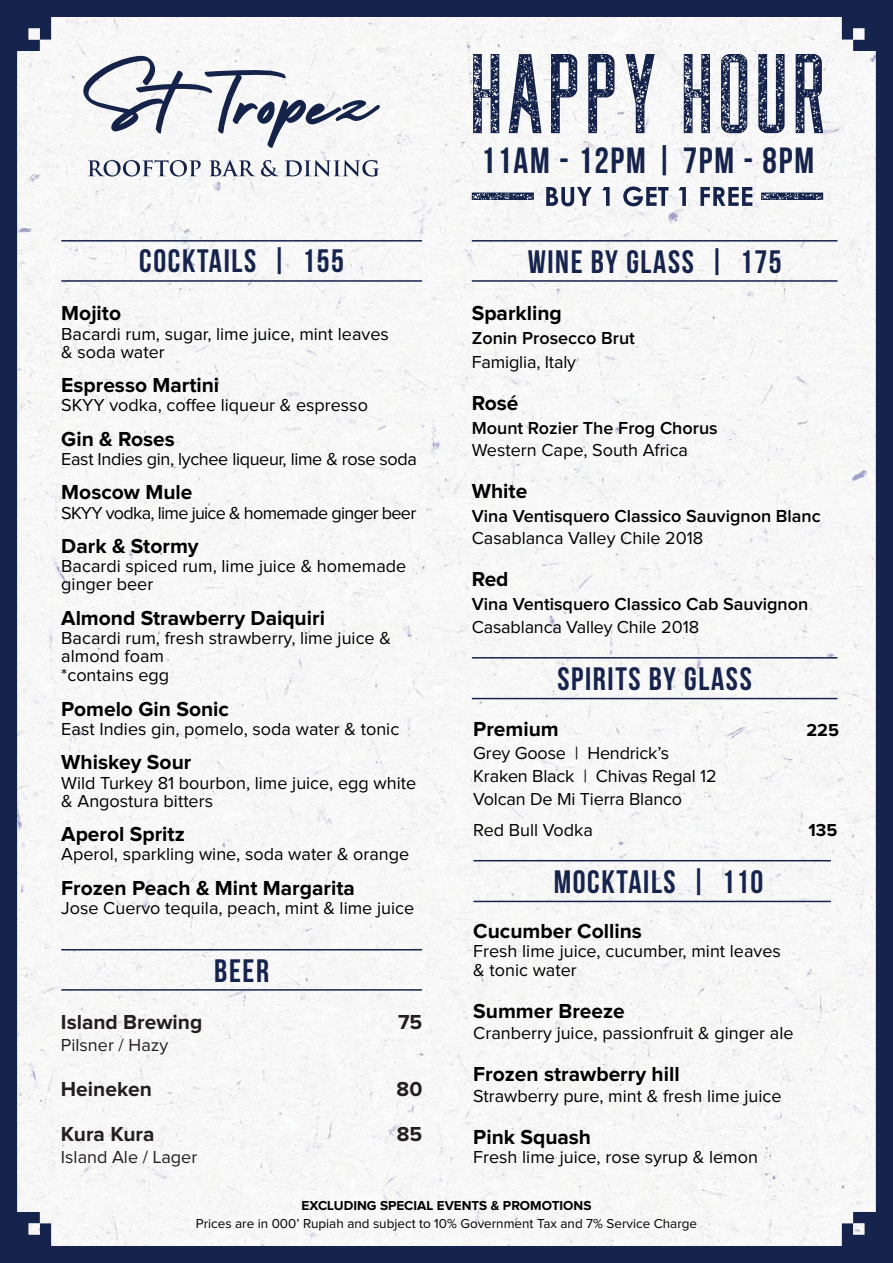
<style>
.page{position:relative;width:893px;height:1263px;background:#16234c}
.page>*{position:absolute;margin:0;border:0;box-sizing:border-box;transform-origin:0 0}
.t1{font:700 36.45px "Bebas Neue";letter-spacing:.05em;color:#15234b}
.t2{font:700 32.4px "Bebas Neue";letter-spacing:.05em;color:#16234c}
.t3{font:700 21px "Proxima Nova";color:#000}
.t4{font:700 21px "Proxima Nova";color:#231f20}
.t5{font:18px/18px "Proxima Nova";color:#000}
.t6{font:600 18px/22.5px "Proxima Nova";color:#000}
.t7{font:18px "Proxima Nova";letter-spacing:-.02em;color:#000}
.t8{font:18px "Proxima Nova";letter-spacing:-.04em;color:#000}
.t9{font:18px "Proxima Nova";color:#231f20}
.t10{font:700 18px "Proxima Nova";color:#000}
.t11{font:13.5px "Proxima Nova";color:#000}
.t12{font:700 13.5px "Proxima Nova";color:#000}
.s1{font-weight:400}
</style>
<div class="page">
<div style="left:17px;top:17px;width:859px;height:1229px;background:#f8f8f8"></div>
<hr style="left:473px;top:901px;width:358px;height:1px;background:#16234c">
<hr style="left:473px;top:860px;width:358px;height:1px;background:#16234c">
<hr style="left:472px;top:280px;width:365px;height:2px;background:#16234c">
<hr style="left:61px;top:280px;width:361px;height:2px;background:#16234c">
<hr style="left:472px;top:240px;width:365px;height:2px;background:#16234c">
<hr style="left:61px;top:240px;width:361px;height:2px;background:#16234c">
<hr style="left:472px;top:698px;width:365px;height:1px;background:#16234c">
<hr style="left:472px;top:657px;width:365px;height:1px;background:#16234c">
<hr style="left:61px;top:989px;width:361px;height:2px;background:#16234c">
<hr style="left:61px;top:949px;width:361px;height:1px;background:#16234c">
<svg style="left:82px;top:55px;width:298px;height:94px;background:#d1d4da"></svg>
<svg style="left:88px;top:160px;width:113px;height:17px"></svg>
<svg style="left:209px;top:160px;width:46px;height:16px"></svg>
<svg style="left:261px;top:160px;width:18px;height:17px"></svg>
<svg style="left:285px;top:160px;width:94px;height:17px"></svg>
<svg style="left:473px;top:54px;width:350px;height:79px"></svg>
<svg style="left:472px;top:193px;width:62px;height:7px"></svg>
<svg style="left:761px;top:193px;width:62px;height:7px"></svg>
<svg style="left:546px;top:186px;width:206px;height:20px"></svg>
<p class="t2" style="left:139px;top:243px;width:206px">COCKTAILS | 155</p>
<p class="t3" style="left:61px;top:304px;width:61px">Mojito</p>
<p class="t5" style="left:61px;top:325px;width:329px">Bacardi rum, sugar, lime juice, mint leaves &amp; soda water</p>
<p class="t3" style="left:61px;top:375px;width:159px">Espresso Martini</p>
<p class="t5" style="left:61px;top:397px;width:308px">SKYY vodka, coffee liqueur &amp; espresso</p>
<p class="t3" style="left:61px;top:429px;width:115px">Gin &amp; Roses</p>
<p class="t7" style="left:61px;top:451px;width:357px">East Indies gin, lychee liqueur, lime &amp; rose soda</p>
<p class="t3" style="left:61px;top:483px;width:133px">Moscow Mule</p>
<p class="t8" style="left:61px;top:504px;width:357px">SKYY vodka, lime juice &amp; homemade ginger beer</p>
<p class="t3" style="left:61px;top:536px;width:139px">Dark &amp; Stormy</p>
<p class="t5" style="left:61px;top:558px;width:347px">Bacardi spiced rum, lime juice &amp; homemade ginger beer</p>
<p class="t3" style="left:61px;top:608px;width:265px">Almond Strawberry Daiquiri</p>
<p class="t5" style="left:61px;top:630px;width:331px">Bacardi rum, fresh strawberry, lime juice &amp; almond foam</p>
<p class="t5" style="left:61px;top:667px;width:109px">*contains egg</p>
<p class="t3" style="left:61px;top:699px;width:169px">Pomelo Gin Sonic</p>
<p class="t5" style="left:61px;top:721px;width:339px">East Indies gin, pomelo, soda water &amp; tonic</p>
<p class="t3" style="left:61px;top:753px;width:132px">Whiskey Sour</p>
<p class="t5" style="left:61px;top:774px;width:356px">Wild Turkey 81 bourbon, lime juice, egg white &amp; Angostura bitters</p>
<p class="t3" style="left:61px;top:824px;width:125px">Aperol Spritz</p>
<p class="t5" style="left:61px;top:846px;width:350px">Aperol, sparkling wine, soda water &amp; orange</p>
<p class="t3" style="left:61px;top:878px;width:295px">Frozen Peach &amp; Mint Margarita</p>
<p class="t5" style="left:61px;top:900px;width:354px">Jose Cuervo tequila, peach, mint &amp; lime juice</p>
<p class="t2" style="left:214px;top:953px;width:56px">BEER</p>
<p class="t4" style="left:61px;top:1012px;width:143px">Island Brewing</p>
<p class="t4" style="left:398px;top:1012px;width:26px">75</p>
<p class="t9" style="left:61px;top:1037px;width:109px">Pilsner / Hazy</p>
<p class="t4" style="left:61px;top:1079px;width:92px">Heineken</p>
<p class="t4" style="left:397px;top:1079px;width:27px">80</p>
<p class="t4" style="left:61px;top:1124px;width:95px">Kura Kura</p>
<p class="t4" style="left:397px;top:1124px;width:27px">85</p>
<p class="t9" style="left:61px;top:1149px;width:138px">Island Ale / Lager</p>
<p class="t1" style="left:481px;top:141px;width:335px">11AM - 12PM | 7PM - 8PM</p>
<p class="t2" style="left:528px;top:244px;width:255px">WINE BY GLASS | 175</p>
<p class="t3" style="left:472px;top:304px;width:92px">Sparkling</p>
<p class="t6" style="left:472px;top:328px;width:165px">Zonin Prosecco Brut</p>
<p class="t5" style="left:472px;top:354px;width:106px">Famiglia, Italy</p>
<p class="t3" style="left:472px;top:393px;width:48px">Rosé</p>
<p class="t6" style="left:472px;top:417px;width:247px">Mount Rozier The Frog Chorus<br><span class="s1">Western Cape, South Africa</span></p>
<p class="t3" style="left:472px;top:481px;width:57px">White</p>
<p class="t6" style="left:472px;top:505px;width:350px">Vina Ventisquero Classico Sauvignon Blanc<br><span class="s1">Casablanca Valley Chile 2018</span></p>
<p class="t3" style="left:472px;top:569px;width:38px">Red</p>
<p class="t6" style="left:472px;top:593px;width:338px">Vina Ventisquero Classico Cab Sauvignon<br><span class="s1">Casablanca Valley Chile 2018</span></p>
<p class="t2" style="left:557px;top:661px;width:196px">SPIRITS BY GLASS</p>
<p class="t3" style="left:473px;top:719px;width:87px">Premium</p>
<p class="t10" style="left:806px;top:722px;width:34px">225</p>
<p class="t5" style="left:473px;top:745px;width:197px">Grey Goose | Hendrick’s</p>
<p class="t5" style="left:473px;top:768px;width:245px">Kraken Black | Chivas Regal 12</p>
<p class="t5" style="left:473px;top:790px;width:210px">Volcan De Mi Tierra Blanco</p>
<p class="t5" style="left:473px;top:822px;width:121px">Red Bull Vodka</p>
<p class="t10" style="left:809px;top:822px;width:30px">135</p>
<p class="t2" style="left:554px;top:864px;width:211px">MOCKTAILS | 110</p>
<p class="t3" style="left:473px;top:921px;width:170px">Cucumber Collins</p>
<p class="t5" style="left:473px;top:942px;width:309px;line-height:19.5px">Fresh lime juice, cucumber, mint leaves &amp; tonic water</p>
<p class="t3" style="left:473px;top:1001px;width:153px">Summer Breeze</p>
<p class="t5" style="left:473px;top:1025px;width:322px">Cranberry juice, passionfruit &amp; ginger ale</p>
<p class="t3" style="left:473px;top:1064px;width:208px">Frozen strawberry hill</p>
<p class="t5" style="left:473px;top:1087px;width:310px">Strawberry pure, mint &amp; fresh lime juice</p>
<p class="t3" style="left:473px;top:1127px;width:119px">Pink Squash</p>
<p class="t5" style="left:473px;top:1149px;width:286px">Fresh lime juice, rose syrup &amp; lemon</p>
<p class="t12" style="left:302px;top:1199px;width:291px">EXCLUDING SPECIAL EVENTS &amp; PROMOTIONS</p>
<p class="t11" style="left:196px;top:1218px;width:503px">Prices are in 000’ Rupiah and subject to 10% Government Tax and 7% Service Charge</p>
</div>
